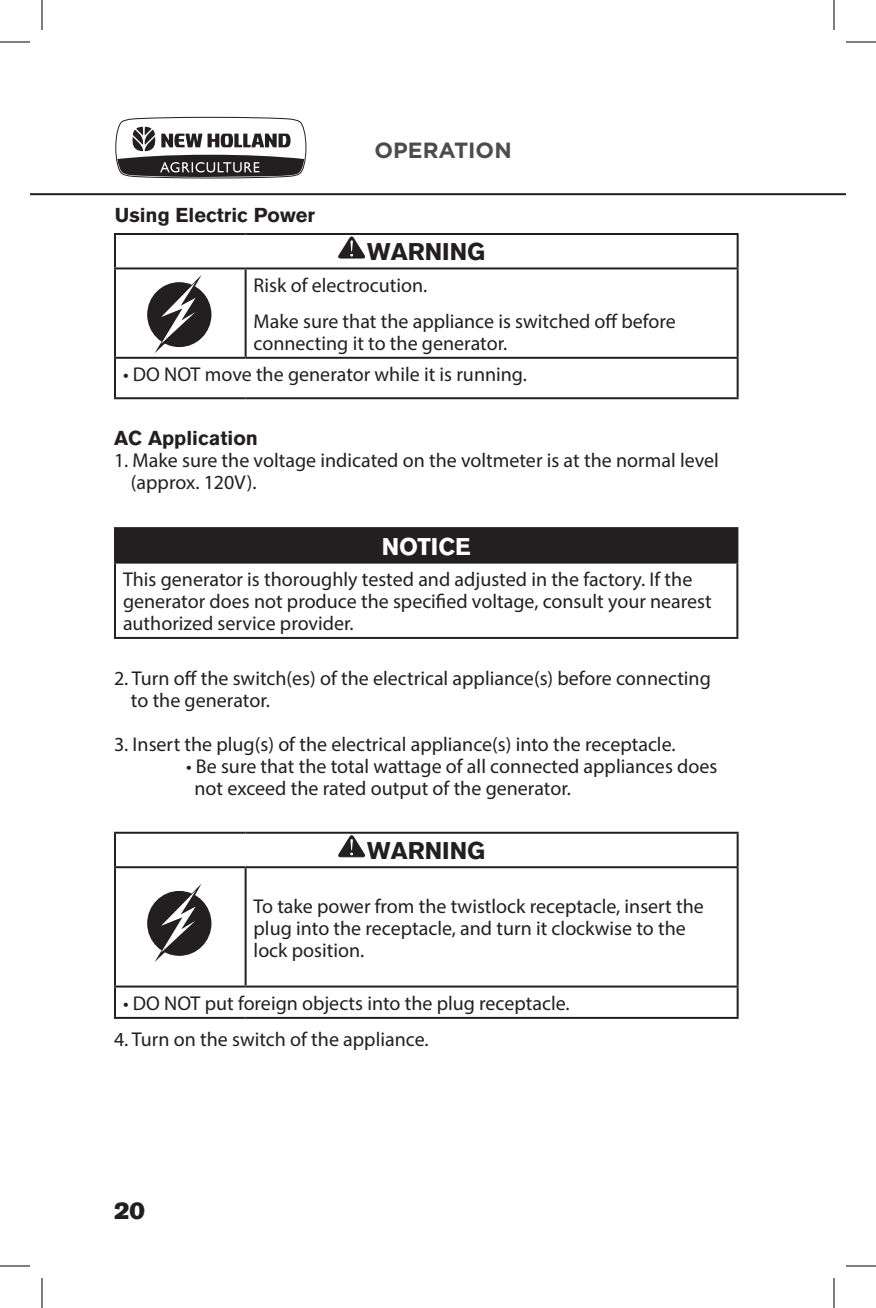
<style>
.page{position:relative;width:876px;height:1308px;background:#fff}
.page>*{position:absolute;margin:0;border:0;box-sizing:border-box;transform-origin:0 0}
.t1{font:700 24px "Akzidenz Grotesk BQ";color:#231f20}
.t2{font:700 24px "Akzidenz Grotesk BQ";color:#fff}
.t3{font:24px "Akzidenz Grotesk BQ Super";color:#231f20}
.t4{font:700 22px "Gotham";color:#4b4c4d}
.t5{font:20px/22px "Myriad Pro";color:#231f20}
.t6{font:700 20px "Akzidenz Grotesk BQ";color:#231f20}
</style>
<div class="page">
<hr style="left:30px;top:193px;width:816px;height:2px;background:#231f20">
<svg style="left:115px;top:117px;width:192px;height:62px"></svg>
<hr style="left:114px;top:269px;width:2px;height:88px;background:#231f20">
<hr style="left:245px;top:269px;width:2px;height:88px;background:#231f20">
<hr style="left:737px;top:269px;width:2px;height:88px;background:#231f20">
<hr style="left:114px;top:357px;width:132px;height:2px;background:#231f20">
<hr style="left:114px;top:359px;width:2px;height:38px;background:#231f20">
<hr style="left:246px;top:357px;width:493px;height:2px;background:#231f20">
<hr style="left:737px;top:359px;width:2px;height:38px;background:#231f20">
<hr style="left:114px;top:397px;width:132px;height:2px;background:#231f20">
<hr style="left:246px;top:397px;width:493px;height:2px;background:#231f20">
<hr style="left:114px;top:233px;width:132px;height:2px;background:#231f20">
<hr style="left:114px;top:235px;width:2px;height:32px;background:#231f20">
<hr style="left:246px;top:233px;width:493px;height:2px;background:#231f20">
<hr style="left:737px;top:235px;width:2px;height:32px;background:#231f20">
<hr style="left:114px;top:267px;width:132px;height:2px;background:#231f20">
<hr style="left:246px;top:267px;width:493px;height:2px;background:#231f20">
<hr style="left:114px;top:868px;width:2px;height:118px;background:#231f20">
<hr style="left:245px;top:868px;width:2px;height:118px;background:#231f20">
<hr style="left:737px;top:868px;width:2px;height:118px;background:#231f20">
<hr style="left:114px;top:986px;width:132px;height:2px;background:#231f20">
<hr style="left:114px;top:988px;width:2px;height:29px;background:#231f20">
<hr style="left:246px;top:986px;width:493px;height:2px;background:#231f20">
<hr style="left:737px;top:988px;width:2px;height:29px;background:#231f20">
<hr style="left:114px;top:1017px;width:132px;height:2px;background:#231f20">
<hr style="left:246px;top:1017px;width:493px;height:2px;background:#231f20">
<hr style="left:114px;top:832px;width:132px;height:2px;background:#231f20">
<hr style="left:114px;top:834px;width:2px;height:32px;background:#231f20">
<hr style="left:246px;top:832px;width:493px;height:2px;background:#231f20">
<hr style="left:737px;top:834px;width:2px;height:32px;background:#231f20">
<hr style="left:114px;top:866px;width:132px;height:2px;background:#231f20">
<hr style="left:246px;top:866px;width:493px;height:2px;background:#231f20">
<svg style="left:338px;top:236px;width:27px;height:22px"></svg>
<svg style="left:338px;top:835px;width:27px;height:22px"></svg>
<div style="left:148px;top:283px;width:63px;height:63px;background:#231f20;border-radius:50%"></div>
<div style="left:147px;top:282px;width:64px;height:65px;border:2px solid #231f20;border-radius:50%"></div>
<svg style="left:155px;top:275px;width:49px;height:78px"></svg>
<div style="left:148px;top:892px;width:63px;height:63px;background:#231f20;border-radius:50%"></div>
<div style="left:147px;top:891px;width:64px;height:65px;border:2px solid #231f20;border-radius:50%"></div>
<svg style="left:155px;top:884px;width:49px;height:78px"></svg>
<div style="left:115px;top:528px;width:622px;height:35px;background:#231f20"></div>
<hr style="left:114px;top:527px;width:624px;height:2px;background:#231f20">
<hr style="left:114px;top:529px;width:2px;height:33px;background:#231f20">
<hr style="left:736px;top:529px;width:2px;height:33px;background:#231f20">
<hr style="left:114px;top:562px;width:624px;height:2px;background:#231f20">
<hr style="left:114px;top:564px;width:2px;height:73px;background:#231f20">
<hr style="left:736px;top:564px;width:2px;height:73px;background:#231f20">
<hr style="left:114px;top:637px;width:624px;height:2px;background:#231f20">
<hr style="left:0;top:42px;width:30px;height:1px;background:#000">
<hr style="left:846px;top:42px;width:30px;height:1px;background:#000">
<hr style="left:0;top:1266px;width:30px;height:1px;background:#000">
<hr style="left:846px;top:1266px;width:30px;height:1px;background:#000">
<hr style="left:42px;top:0;width:1px;height:30px;background:#000">
<hr style="left:42px;top:1278px;width:1px;height:30px;background:#000">
<hr style="left:834px;top:0;width:1px;height:30px;background:#000">
<hr style="left:834px;top:1278px;width:1px;height:30px;background:#000">
<p class="t6" style="left:115px;top:204px;width:202px">Using Electric Power</p>
<p class="t4" style="left:375px;top:135px;width:139px">OPERATION</p>
<p class="t1" style="left:367px;top:238px;width:119px">WARNING</p>
<p class="t5" style="left:254px;top:274px;width:175px">Risk of electrocution.</p>
<p class="t5" style="left:254px;top:310px;width:424px">Make sure that the appliance is switched off before</p>
<p class="t5" style="left:254px;top:332px;width:255px">connecting it to the generator.</p>
<p class="t5" style="left:123px;top:363px;width:406px">• DO NOT move the generator while it is running.</p>
<p class="t6" style="left:114px;top:426px;width:145px">AC Application</p>
<p class="t5" style="left:114px;top:449px;width:606px">1. Make sure the voltage indicated on the voltmeter is at the normal level</p>
<p class="t5" style="left:131px;top:471px;width:127px">(approx. 120V).</p>
<p class="t2" style="left:382px;top:532px;width:91px">NOTICE</p>
<p class="t5" style="left:123px;top:568px;width:590px">This generator is thoroughly tested and adjusted in the factory. If the generator does not produce the specified voltage, consult your nearest authorized service provider.</p>
<p class="t5" style="left:114px;top:667px;width:598px">2. Turn off the switch(es) of the electrical appliance(s) before connecting</p>
<p class="t5" style="left:131px;top:689px;width:141px">to the generator.</p>
<p class="t5" style="left:114px;top:733px;width:563px">3. Insert the plug(s) of the electrical appliance(s) into the receptacle.</p>
<p class="t5" style="left:186px;top:755px;width:533px">• Be sure that the total wattage of all connected appliances does</p>
<p class="t5" style="left:194px;top:777px;width:378px">not exceed the rated output of the generator.</p>
<p class="t1" style="left:367px;top:837px;width:119px">WARNING</p>
<p class="t5" style="left:254px;top:895px;width:452px">To take power from the twistlock receptacle, insert the plug into the receptacle, and turn it clockwise to the lock position.</p>
<p class="t5" style="left:123px;top:992px;width:448px">• DO NOT put foreign objects into the plug receptacle.</p>
<p class="t5" style="left:114px;top:1028px;width:316px">4. Turn on the switch of the appliance.</p>
<p class="t3" style="left:114px;top:1197px;width:33px">20</p>
</div>
